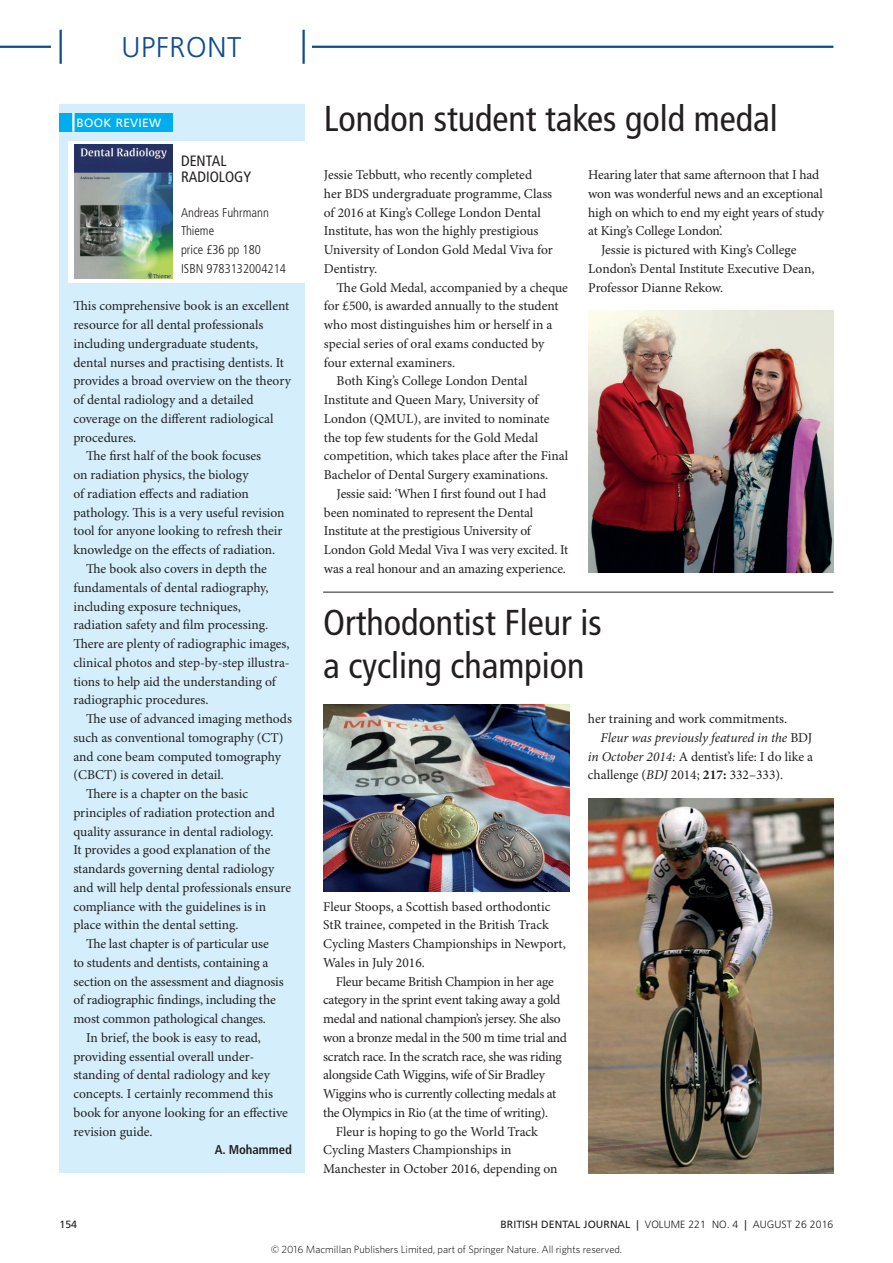
<style>
.page{position:relative;width:893px;height:1263px;background:#fff}
.page>*{position:absolute;margin:0;border:0;box-sizing:border-box;transform-origin:0 0}
.heading___4_line{font:condensed 36px/43.2px "Frutiger LT Std";color:#231f20}
.heading___3{font:condensed 36px "Frutiger LT Std";color:#231f20}
.t1{font:300 28.5px "Frutiger LT Std";letter-spacing:.025em;color:#0f4b8d}
.book_review_heading{font:condensed 15px/16.5px "Frutiger LT Std";color:#231f20}
.body_9pt_ragged{font:13.5px/18.8px "Minion Pro";letter-spacing:-.005em;color:#231f20}
.body_9pt_ragged_1st{font:13.5px/18.8px "Minion Pro";color:#231f20}
.book_review_author_p{font:300 condensed 12.75px "Frutiger LT Std";color:#231f20}
.book_review_ISBN{font:300 condensed 12.75px "Frutiger LT Std";color:#231f20}
.book_review_author_e{font:700 condensed 12.75px "Frutiger LT Std";color:#231f20}
.tag_-_2{font:12px "Frutiger LT Std";letter-spacing:.025em;color:#fff}
.t2{font:300 10.5px "Whitney";color:#000}
.t3{font:300 10.5px "Frutiger LT Std";letter-spacing:.005em;color:#231f20}
.t4{font:10.5px "Frutiger LT Std";color:#231f20}
.s1{font-style:italic}
.s2{font-weight:700}
.s3{font-weight:400}
</style>
<div class="page">
<div style="left:60px;top:104px;width:245px;height:1069px;background:#d4effb"></div>
<div style="left:68px;top:141px;width:237px;height:141px;background:#fff"></div>
<img style="left:75px;top:145px;width:98px;height:134px">
<div style="left:60px;top:113px;width:113px;height:19px;background:#00aeef"></div>
<hr style="left:72px;top:113px;width:3px;height:19px;background:#fff">
<img style="left:588px;top:798px;width:245px;height:375px">
<img style="left:324px;top:704px;width:245px;height:188px">
<img style="left:588px;top:310px;width:245px;height:263px">
<hr style="left:323px;top:592px;width:510px;height:1px;background:#231f20">
<hr style="left:0;top:46px;width:833px;height:2px;background:#0f4b8d">
<div style="left:51px;top:30px;width:261px;height:34px;background:#fff"></div>
<hr style="left:302px;top:30px;width:3px;height:34px;background:#0f4b8d">
<hr style="left:60px;top:30px;width:2px;height:34px;background:#0f4b8d">
<h2 class="t1" style="left:121px;top:31px;width:121px">UPFRONT</h2>
<p class="tag_-_2" style="left:77px;top:116px;width:86px">BOOK REVIEW</p>
<p class="book_review_heading" style="left:181px;top:152px;width:72px">DENTAL<br>RADIOLOGY</p>
<p class="book_review_author_p" style="left:181px;top:205px;width:89px">Andreas Fuhrmann</p>
<p class="book_review_author_p" style="left:181px;top:224px;width:35px">Thieme</p>
<p class="book_review_author_p" style="left:181px;top:243px;width:81px">price £36 pp 180</p>
<p class="book_review_ISBN" style="left:181px;top:261px;width:106px">ISBN 9783132004214</p>
<p class="body_9pt_ragged_1st" style="left:73px;top:297px;width:219px">This comprehensive book is an excellent resource for all dental professionals including undergraduate students, dental nurses and practising dentists. It provides a broad overview on the theory of dental radiology and a detailed coverage on the different radiological procedures.</p>
<p class="body_9pt_ragged" style="left:73px;top:447px;width:213px;text-indent:13px">The first half of the book focuses<br>on radiation physics, the biology<br>of radiation effects and radiation pathology. This is a very useful revision tool for anyone looking to refresh their knowledge on the effects of radiation.</p>
<p class="body_9pt_ragged" style="left:73px;top:560px;width:218px;text-indent:13px">The book also covers in depth the fundamentals of dental radiography, including exposure techniques, radiation safety and film processing.<br>There are plenty of radiographic images, clinical photos and step-by-step illustra&shy;tions to help aid the understanding of radiographic procedures.</p>
<p class="body_9pt_ragged" style="left:73px;top:710px;width:220px;text-indent:13px">The use of advanced imaging methods such as conventional tomography (CT) and cone beam computed tomography (CBCT) is covered in detail.</p>
<p class="body_9pt_ragged" style="left:73px;top:785px;width:219px;text-indent:13px">There is a chapter on the basic principles of radiation protection and quality assurance in dental radiology.<br>It provides a good explanation of the standards governing dental radiology and will help dental professionals ensure compliance with the guidelines is in place within the dental setting.</p>
<p class="body_9pt_ragged" style="left:73px;top:935px;width:212px;text-indent:13px">The last chapter is of particular use<br>to students and dentists, containing a section on the assessment and diagnosis of radiographic findings, including the most common pathological changes.</p>
<p class="body_9pt_ragged" style="left:73px;top:1029px;width:216px;text-indent:13px">In brief, the book is easy to read, providing essential overall under&shy;standing of dental radiology and key concepts. I certainly recommend this book for anyone looking for an effective revision guide.</p>
<p class="book_review_author_e" style="left:215px;top:1142px;width:79px">A. Mohammed</p>
<p class="heading___3" style="left:324px;top:98px;width:455px">London student takes gold medal</p>
<p class="body_9pt_ragged_1st" style="left:324px;top:166px;width:230px">Jessie Tebbutt, who recently completed her BDS undergraduate programme, Class of 2016 at King’s College London Dental Institute, has won the highly prestigious University of London Gold Medal Viva for Dentistry.</p>
<p class="body_9pt_ragged" style="left:324px;top:279px;width:246px;text-indent:13px">The Gold Medal, accompanied by a cheque for £500, is awarded annually to the student who most distinguishes him or herself in a special series of oral exams conducted by four external examiners.</p>
<p class="body_9pt_ragged" style="left:324px;top:372px;width:246px;text-indent:13px">Both King’s College London Dental Institute and Queen Mary, University of London (QMUL), are invited to nominate the top few students for the Gold Medal competition, which takes place after the Final Bachelor of Dental Surgery examinations.</p>
<p class="body_9pt_ragged" style="left:324px;top:485px;width:246px;text-indent:13px">Jessie said: ‘When I first found out I had been nominated to represent the Dental Institute at the prestigious University of London Gold Medal Viva I was very excited. It was a real honour and an amazing experience.</p>
<p class="body_9pt_ragged" style="left:588px;top:166px;width:237px">Hearing later that same afternoon that I had won was wonderful news and an exceptional high on which to end my eight years of study at King’s College London’.</p>
<p class="body_9pt_ragged" style="left:588px;top:241px;width:228px;text-indent:13px">Jessie is pictured with King’s College<br>London’s Dental Institute Executive Dean,<br>Professor Dianne Rekow.</p>
<p class="heading___4_line" style="left:323px;top:601px;width:280px">Orthodontist Fleur is a cycling champion</p>
<p class="body_9pt_ragged" style="left:588px;top:710px;width:201px">her training and work commitments.</p>
<p class="body_9pt_ragged" style="left:588px;top:729px;width:227px;text-align:justify;text-indent:13px"><span class="s1">Fleur was previously featured in the</span> BDJ <span class="s1">in October 2014:</span> A dentist’s life: I do like a challenge (<span class="s1">BDJ</span> 2014; <span class="s2">217:</span> 332–333).</p>
<p class="body_9pt_ragged_1st" style="left:323px;top:897px;width:244px">Fleur Stoops, a Scottish based orthodontic StR trainee, competed in the British Track Cycling Masters Championships in Newport, Wales in July 2016.</p>
<p class="body_9pt_ragged" style="left:323px;top:972px;width:245px;text-indent:13px">Fleur became British Champion in her age category in the sprint event taking away a gold medal and national champion’s jersey. She also won a bronze medal in the 500 m time trial and scratch race. In the scratch race, she was riding alongside Cath Wiggins, wife of Sir Bradley Wiggins who is currently collecting medals at the Olympics in Rio (at the time of writing).</p>
<p class="body_9pt_ragged" style="left:323px;top:1122px;width:236px;text-indent:13px">Fleur is hoping to go the World Track<br>Cycling Masters Championships in<br>Manchester in October 2016, depending on</p>
<p class="t4" style="left:60px;top:1218px;width:19px">154</p>
<p class="t3" style="left:500px;top:1219px;width:334px"><span class="s3">BRITISH DENTAL JOURNAL |</span> VOLUME 221 NO. 4 <span class="s3">|</span> AUGUST 26 2016</p>
<p class="t2" style="left:271px;top:1243px;width:353px">© 2016 Macmillan Publishers Limited, part of Springer Nature. All rights reserved.</p>
</div>
